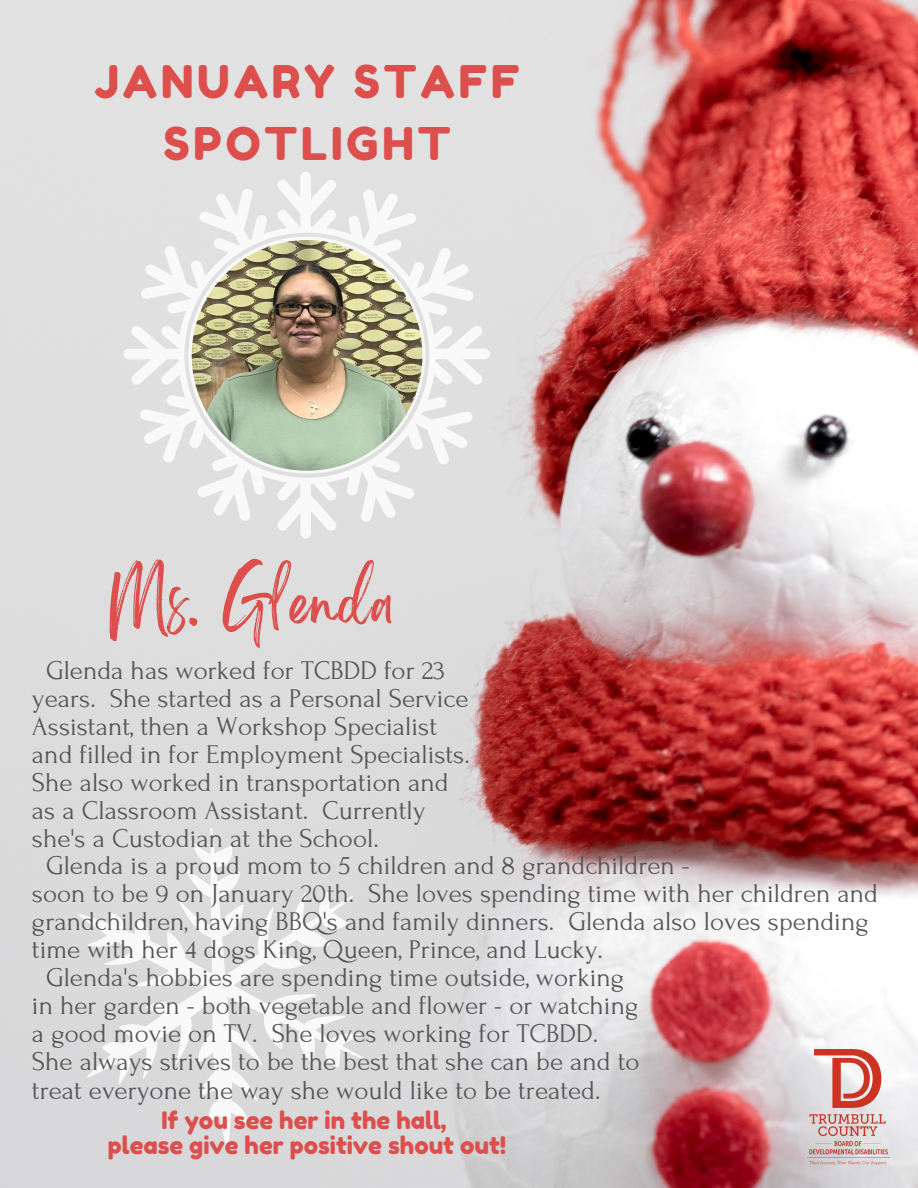
<style>
.page{position:relative;width:918px;height:1188px;background:#fff}
.page>*{position:absolute;margin:0;border:0;box-sizing:border-box;transform-origin:0 0}
.t1{font:52.5px "Brightwall";letter-spacing:.015em;color:#dc4f4c}
.t2{font:45px/61.8px "Fredoka One";letter-spacing:.085em;color:#dc4f4c;text-align:center}
.t3{font:27px "Forum";color:#545454}
.t4{font:24px/24.8px "Fredoka One";color:#dc4f4c;text-align:center}
</style>
<div class="page">
<img style="left:0;top:0;width:918px;height:1188px">
<svg style="left:78px;top:827px;width:287px;height:322px"></svg>
<svg style="left:123px;top:172px;width:367px;height:367px;fill:#e1e1e1"></svg>
<img style="left:192px;top:240px;width:230px;height:231px;border-radius:50%">
<img style="left:807px;top:1050px;width:82px;height:115px">
<h2 class="t2" style="left:94px;top:50px;width:427px">JANUARY STAFF<br>SPOTLIGHT</h2>
<h1 class="t1" style="left:110px;top:584px;width:286px">Ms. Glenda</h1>
<p class="t3" style="left:46px;top:655px;width:400px">Glenda has worked for TCBDD for 23</p>
<p class="t3" style="left:32px;top:684px;width:438px">years. She started as a Personal Service</p>
<p class="t3" style="left:32px;top:712px;width:407px">Assistant, then a Workshop Specialist</p>
<p class="t3" style="left:32px;top:740px;width:439px">and filled in for Employment Specialists.</p>
<p class="t3" style="left:32px;top:768px;width:418px">She also worked in transportation and</p>
<p class="t3" style="left:32px;top:796px;width:395px">as a Classroom Assistant. Currently</p>
<p class="t3" style="left:32px;top:824px;width:348px">she's a Custodian at the School.</p>
<p class="t3" style="left:46px;top:850px;width:646px">Glenda is a proud mom to 5 children and 8 grandchildren -</p>
<p class="t3" style="left:32px;top:879px;width:848px">soon to be 9 on January 20th. She loves spending time with her children and</p>
<p class="t3" style="left:32px;top:907px;width:838px">grandchildren, having BBQ's and family dinners. Glenda also loves spending</p>
<p class="t3" style="left:32px;top:935px;width:573px">time with her 4 dogs King, Queen, Prince, and Lucky.</p>
<p class="t3" style="left:46px;top:963px;width:580px">Glenda's hobbies are spending time outside, working</p>
<p class="t3" style="left:32px;top:991px;width:608px">in her garden - both vegetable and flower - or watching</p>
<p class="t3" style="left:32px;top:1019px;width:568px">a good movie on TV. She loves working for TCBDD.</p>
<p class="t3" style="left:32px;top:1047px;width:609px">She always strives to be the best that she can be and to</p>
<p class="t3" style="left:32px;top:1075px;width:570px">treat everyone the way she would like to be treated.</p>
<p class="t4" style="left:108px;top:1108px;width:400px">If you see her in the hall,<br>please give her positive shout out!</p>
</div>
